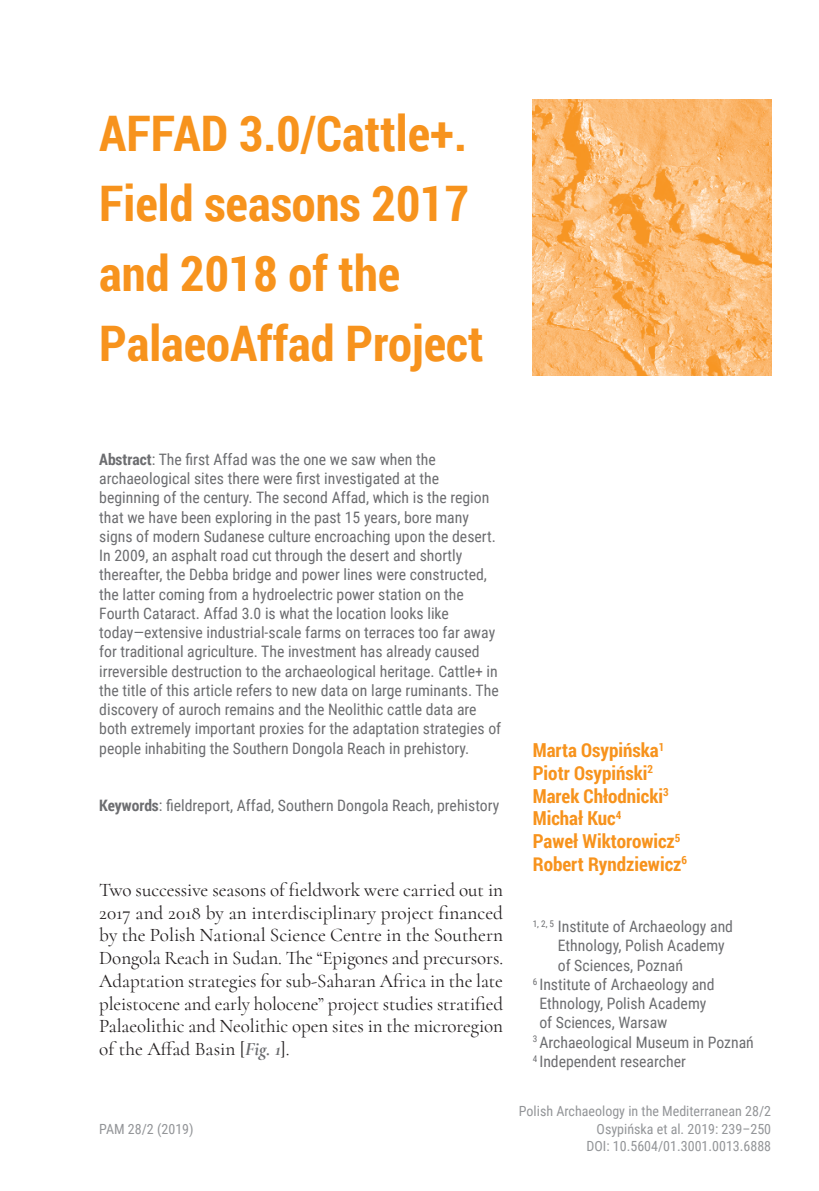
<style>
.page{position:relative;width:819px;height:1191px;background:#fff}
.page>*{position:absolute;margin:0;border:0;box-sizing:border-box;transform-origin:0 0}
.t1{font:700 49px/70px "Roboto Condensed";color:#f7931d}
.t2{font:19.25px/22.8px "Cormorant";letter-spacing:-.005em;color:#231f20;text-align:justify}
.t3{font:700 19.25px/22.8px "Roboto Condensed";color:#f7931d}
.t4{font:15.75px/19.2px "Roboto Condensed";color:#6c6d70}
.t5{font:14px/17.5px "Roboto Condensed";color:#939598;text-align:right}
.s1{font-weight:700}
.s2{font-weight:700;font-style:italic;color:#6c6d70}
</style>
<div class="page">
<img style="left:532px;top:99px;width:239px;height:276px">
<h1 class="t1" style="left:99px;top:96px;width:385px">AFFAD 3.0/Cattle+.<br>Field seasons 2017 and 2018 of the<br>PalaeoAffad Project</h1>
<p class="t4" style="left:99px;top:449px;width:403px"><span class="s1">Abstract</span>: The first Affad was the one we saw when the archaeological sites there were first investigated at the beginning of the century. The second Affad, which is the region that we have been exploring in the past 15 years, bore many signs of modern Sudanese culture encroaching upon the desert.<br>In 2009, an asphalt road cut through the desert and shortly thereafter, the Debba bridge and power lines were constructed, the latter coming from a hydroelectric power station on the Fourth Cataract. Affad 3.0 is what the location looks like today—extensive industrial-scale farms on terraces too far away for traditional agriculture. The investment has already caused irreversible destruction to the archaeological heritage. Cattle+ in the title of this article refers to new data on large ruminants. The discovery of auroch remains and the Neolithic cattle data are both extremely important proxies for the adaptation strategies of people inhabiting the Southern Dongola Reach in prehistory.</p>
<p class="t4" style="left:99px;top:795px;width:401px"><span class="s1">Keywords</span>: fieldreport, Affad, Southern Dongola Reach, prehistory</p>
<p class="t2" style="left:99px;top:878px;width:405px">Two successive seasons of fieldwork were carried out in 2017 and 2018 by an interdisciplinary project financed by the Polish National Science Centre in the Southern Dongola Reach in Sudan. The “Epigones and precursors.<br>Adaptation strategies for sub-Saharan Africa in the late pleistocene and early holocene” project studies stratified Palaeolithic and Neolithic open sites in the microregion of the Affad Basin [<span class="s2">Fig. 1</span>].</p>
<p class="t5" style="left:99px;top:1119px;width:96px">PAM 28/2 (2019)</p>
<p class="t3" style="left:532px;top:738px;width:156px">Marta Osypińska<sup>1<br></sup>Piotr Osypiński<sup>2<br></sup>Marek Chłodnicki<sup>3<br></sup>Michał Kuc<sup>4<br></sup>Paweł Wiktorowicz<sup>5<br></sup>Robert Ryndziewicz<sup>6</sup></p>
<p class="t4" style="left:532px;top:916px;width:202px"><sup>1,</sup> <sup>2,</sup> <sup>5</sup> Institute of Archaeology and</p>
<p class="t4" style="left:557px;top:935px;width:168px">Ethnology, Polish Academy</p>
<p class="t4" style="left:557px;top:954px;width:127px">of Sciences, Poznań</p>
<p class="t4" style="left:532px;top:974px;width:183px"><sup>6</sup> Institute of Archaeology and</p>
<p class="t4" style="left:539px;top:993px;width:168px">Ethnology, Polish Academy</p>
<p class="t4" style="left:539px;top:1012px;width:130px">of Sciences, Warsaw</p>
<p class="t4" style="left:532px;top:1031px;width:223px"><sup>3</sup> Archaeological Museum in Poznań</p>
<p class="t4" style="left:532px;top:1051px;width:155px"><sup>4</sup> Independent researcher</p>
<p class="t5" style="left:519px;top:1102px;width:254px">Polish Archaeology in the Mediterranean 28/2<br>Osypińska et al. 2019: 239–250<br>DOI: 10.5604/01.3001.0013.6888</p>
</div>
